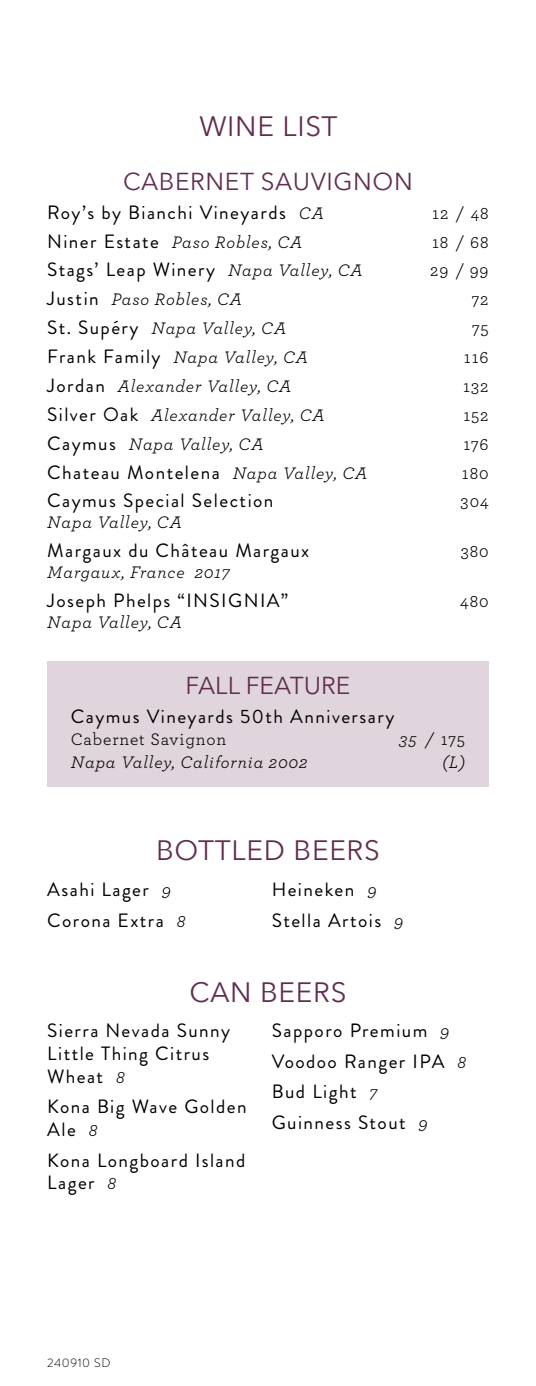
<style>
.page{position:relative;width:536px;height:1386px;background:#fff}
.page>*{position:absolute;margin:0;border:0;box-sizing:border-box;transform-origin:0 0}
.t1{font:28px "Avenir Next";letter-spacing:.025em;color:#622d50}
.t2{font:24.5px "Avenir Next";letter-spacing:.025em;color:#622d50}
.t3{font:24.5px "Avenir Next";color:#622d50}
.t4{font:19.25px/30.6px "Brandon Grotesque";letter-spacing:.075em;color:#000}
.t5{font:italic 17.5px "Archer";letter-spacing:.05em;color:#000}
.t6{font:17.5px "Archer";letter-spacing:.05em;color:#000}
.t7{font:300 12.25px "Brandon Grotesque";letter-spacing:.05em;color:#000}
.s1{font-family:"Archer";font-style:italic;font-size:17.5px}
.s2{font-family:"Brandon Grotesque";font-style:normal;font-size:19.25px}
.s3{font-style:normal}
</style>
<div class="page">
<div style="left:47px;top:662px;width:441px;height:126px;background:#e0d5dc"></div>
<h1 class="t1" style="left:199px;top:103px;width:139px">WINE LIST</h1>
<p class="t2" style="left:123px;top:161px;width:291px">CABERNET SAUVIGNON</p>
<p class="t4" style="left:47px;top:197px;width:278px">Roy’s by Bianchi Vineyards <span class="s1">CA</span></p>
<p class="t6" style="left:432px;top:201px;width:58px">12 / 48</p>
<p class="t5" style="left:47px;top:229px;width:257px"><span class="s2">Niner Estate</span> Paso Robles, CA</p>
<p class="t6" style="left:432px;top:230px;width:58px">18 / 68</p>
<p class="t4" style="left:47px;top:255px;width:317px">Stags’ Leap Winery <span class="s1">Napa Valley, CA</span></p>
<p class="t6" style="left:430px;top:259px;width:60px">29 / 99</p>
<p class="t5" style="left:47px;top:287px;width:196px"><span class="s2">Justin</span> Paso Robles, CA</p>
<p class="t6" style="left:471px;top:287px;width:18px">72</p>
<p class="t5" style="left:47px;top:316px;width:240px"><span class="s2">St. Supéry</span> Napa Valley, CA</p>
<p class="t6" style="left:472px;top:316px;width:18px">75</p>
<p class="t5" style="left:47px;top:345px;width:262px"><span class="s2">Frank Family</span> Napa Valley, CA</p>
<p class="t6" style="left:464px;top:345px;width:26px">116</p>
<p class="t5" style="left:47px;top:374px;width:246px"><span class="s2">Jordan</span> Alexander Valley, CA</p>
<p class="t6" style="left:463px;top:374px;width:27px">132</p>
<p class="t5" style="left:47px;top:403px;width:279px"><span class="s2">Silver Oak</span> Alexander Valley, CA</p>
<p class="t6" style="left:463px;top:403px;width:27px">152</p>
<p class="t5" style="left:47px;top:431px;width:218px"><span class="s2">Caymus</span> Napa Valley, CA</p>
<p class="t6" style="left:463px;top:432px;width:27px">176</p>
<p class="t4" style="left:47px;top:457px;width:322px">Chateau Montelena <span class="s1">Napa Valley, CA</span></p>
<p class="t6" style="left:462px;top:461px;width:28px">180</p>
<p class="t4" style="left:47px;top:486px;width:227px">Caymus Special Selection</p>
<p class="t6" style="left:460px;top:490px;width:30px">304</p>
<p class="t5" style="left:47px;top:510px;width:136px">Napa Valley, CA</p>
<p class="t4" style="left:47px;top:536px;width:263px">Margaux du Château Margaux</p>
<p class="t6" style="left:460px;top:539px;width:30px">380</p>
<p class="t5" style="left:47px;top:560px;width:184px">Margaux, France 2017</p>
<p class="t4" style="left:47px;top:586px;width:242px">Joseph Phelps “INSIGNIA”</p>
<p class="t6" style="left:460px;top:589px;width:30px">480</p>
<p class="t5" style="left:47px;top:610px;width:136px">Napa Valley, CA</p>
<p class="t3" style="left:185px;top:665px;width:166px">FALL FEATURE</p>
<p class="t4" style="left:71px;top:701px;width:325px">Caymus Vineyards 50th Anniversary</p>
<p class="t6" style="left:71px;top:728px;width:157px">Cabernet Savignon</p>
<p class="t5" style="left:399px;top:727px;width:67px">35 / <span class="s3">175</span></p>
<p class="t5" style="left:71px;top:750px;width:238px">Napa Valley, California 2002</p>
<p class="t5" style="left:442px;top:750px;width:24px">(L)</p>
<h1 class="t1" style="left:156px;top:827px;width:225px">BOTTLED BEERS</h1>
<p class="t4" style="left:47px;top:874px;width:139px">Asahi Lager <span class="s1">9<br></span>Corona Extra <span class="s1">8</span></p>
<p class="t4" style="left:272px;top:874px;width:133px">Heineken <span class="s1">9<br></span>Stella Artois <span class="s1">9</span></p>
<h1 class="t1" style="left:189px;top:969px;width:158px">CAN BEERS</h1>
<p class="t4" style="left:47px;top:1020px;width:184px;line-height:22.8px">Sierra Nevada Sunny<br>Little Thing Citrus<br>Wheat <span class="s1">8</span></p>
<p class="t4" style="left:47px;top:1096px;width:201px;line-height:22.8px">Kona Big Wave Golden<br>Ale <span class="s1">8</span></p>
<p class="t4" style="left:47px;top:1149px;width:199px;line-height:22.8px">Kona Longboard Island<br>Lager <span class="s1">8</span></p>
<p class="t4" style="left:272px;top:1016px;width:195px">Sapporo Premium <span class="s1">9<br></span>Voodoo Ranger IPA <span class="s1">8<br></span>Bud Light <span class="s1">7<br></span>Guinness Stout <span class="s1">9</span></p>
<p class="t7" style="left:47px;top:1354px;width:65px">240910 SD</p>
</div>
